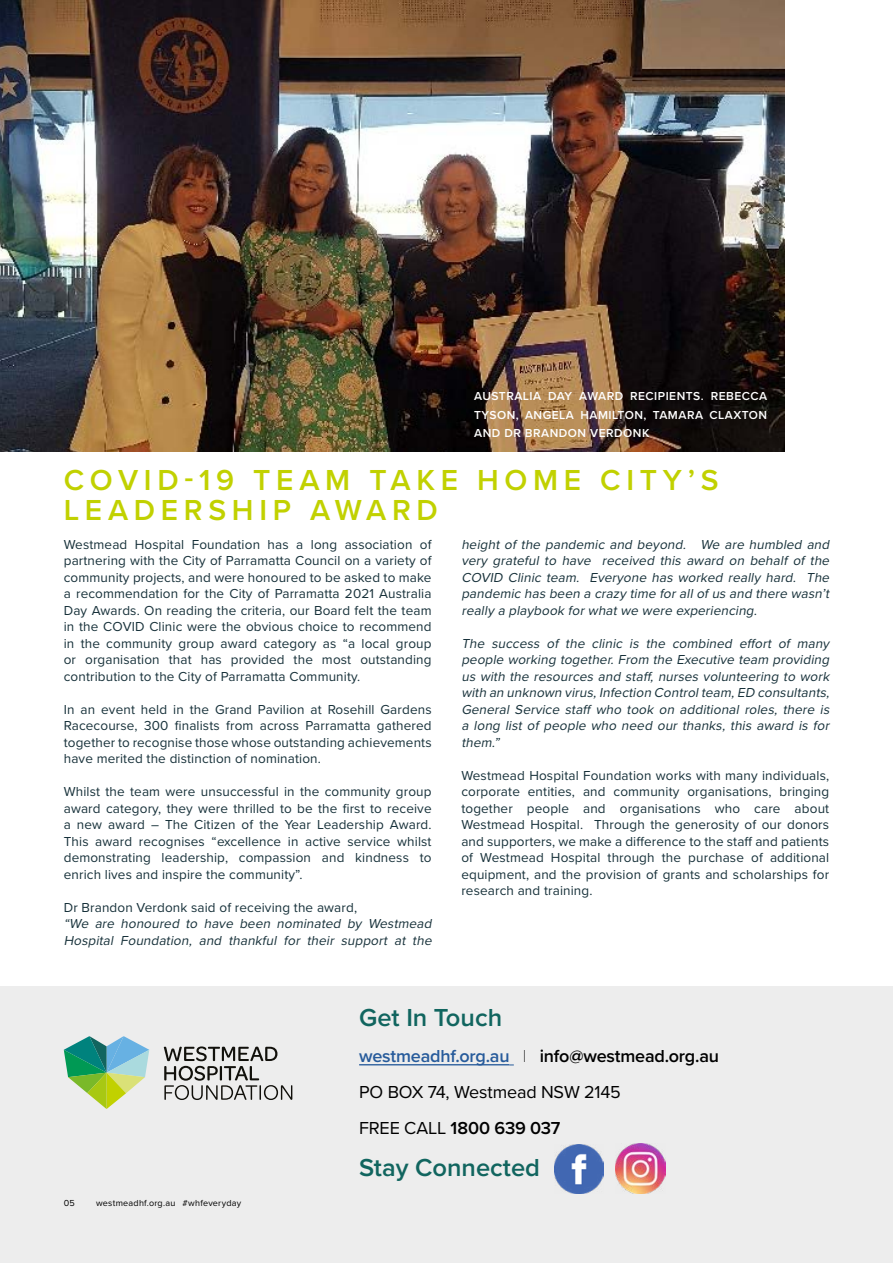
<style>
.page{position:relative;width:893px;height:1263px;background:#fff}
.page>*{position:absolute;margin:0;border:0;box-sizing:border-box;transform-origin:0 0}
.t1{font:600 30px/30px "Proxima Nova";letter-spacing:.19em;color:#c1d100}
.t2{font:600 25.5px "Proxima Nova";color:#11655f}
.t3{font:18px/36px "Proxima Nova";letter-spacing:-.01em;color:#000}
.t4{font:13.5px/16.5px "Proxima Nova";letter-spacing:.01em;color:#17313a;text-align:justify}
.t5{font:italic 13.5px/16.5px "Proxima Nova";color:#17313a;text-align:justify}
.t6{font:600 12px/18.8px "Proxima Nova";letter-spacing:.04em;color:#fff;text-align:justify}
.t7{font:9px "Proxima Nova";letter-spacing:.025em;color:#000}
.s1{font-weight:600;color:#275b9b}
.s2{font-family:"Proxima Nova T";font-weight:100}
.s3{font-weight:600}
</style>
<div class="page">
<div style="left:0;top:986px;width:893px;height:277px;background:#ededed"></div>
<hr style="left:359px;top:1064px;width:150px;height:1px;background:#275b9b">
<svg style="left:164px;top:1046px;width:128px;height:54px"></svg>
<svg style="left:64px;top:1036px;width:85px;height:73px"></svg>
<img style="left:0;top:0;width:784px;height:452px">
<img style="left:554px;top:1144px;width:49px;height:49px">
<img style="left:615px;top:1144px;width:50px;height:49px">
<p class="t6" style="left:474px;top:386px;width:294px">AUSTRALIA DAY AWARD RECIPIENTS. REBECCA TYSON, ANGELA HAMILTON, TAMARA CLAXTON AND DR BRANDON VERDONK</p>
<h1 class="t1" style="left:64px;top:464px;width:656px">COVID-19 TEAM TAKE HOME CITY’S<br>LEADERSHIP AWARD</h1>
<p class="t4" style="left:64px;top:535px;width:369px">Westmead Hospital Foundation has a long association of partnering with the City of Parramatta Council on a variety of community projects, and were honoured to be asked to make a recommendation for the City of Parramatta 2021 Australia Day Awards. On reading the criteria, our Board felt the team in the COVID Clinic were the obvious choice to recommend in the community group award category as “a local group or organisation that has provided the most outstanding contribution to the City of Parramatta Community.</p>
<p class="t4" style="left:64px;top:700px;width:369px">In an event held in the Grand Pavilion at Rosehill Gardens Racecourse, 300 finalists from across Parramatta gathered together to recognise those whose outstanding achievements have merited the distinction of nomination.</p>
<p class="t4" style="left:64px;top:783px;width:369px">Whilst the team were unsuccessful in the community group award category, they were thrilled to be the first to receive a new award – The Citizen of the Year Leadership Award.<br>This award recognises “excellence in active service whilst demonstrating leadership, compassion and kindness to enrich lives and inspire the community”.</p>
<p class="t4" style="left:64px;top:898px;width:295px">Dr Brandon Verdonk said of receiving the award,</p>
<p class="t5" style="left:64px;top:915px;width:373px">“We are honoured to have been nominated by Westmead<br>Hospital Foundation, and thankful for their support at the</p>
<p class="t5" style="left:461px;top:535px;width:373px">height of the pandemic and beyond. We are humbled and very grateful to have received this award on behalf of the COVID Clinic team. Everyone has worked really hard. The pandemic has been a crazy time forallofus and there wasn’t really a playbook forwhatwe were experiencing.</p>
<p class="t5" style="left:461px;top:634px;width:373px">The success of the clinic is the combined effort of many people working together. From the Executive team providing us with the resources and staff, nurses volunteering to work with an unknown virus,Infection Controlteam,ED consultants, General Service staff who took on additional roles, there is a long list of people who need our thanks, this award is for them.”</p>
<p class="t4" style="left:461px;top:766px;width:369px">Westmead Hospital Foundation works with many individuals, corporate entities, and community organisations, bringing together people and organisations who care about Westmead Hospital. Through the generosity of our donors and supporters, we make a difference to the staff and patients of Westmead Hospital through the purchase of additional equipment, and the provision of grants and scholarships for research and training.</p>
<p class="t7" style="left:64px;top:1196px;width:13px">05</p>
<p class="t7" style="left:96px;top:1196px;width:147px">westmeadhf.org.au #whfeveryday</p>
<h2 class="t2" style="left:359px;top:998px;width:145px">Get In Touch</h2>
<h3 class="t3" style="left:359px;top:1037px;width:361px"><span class="s1">westmeadhf.org.au</span> <span class="s2">I</span> <span class="s3">info@westmead.org.au<br></span>PO BOX 74, Westmead NSW 2145<br>FREE CALL <span class="s3">1800 639 037</span></h3>
<h2 class="t2" style="left:359px;top:1148px;width:182px">Stay Connected</h2>
</div>
